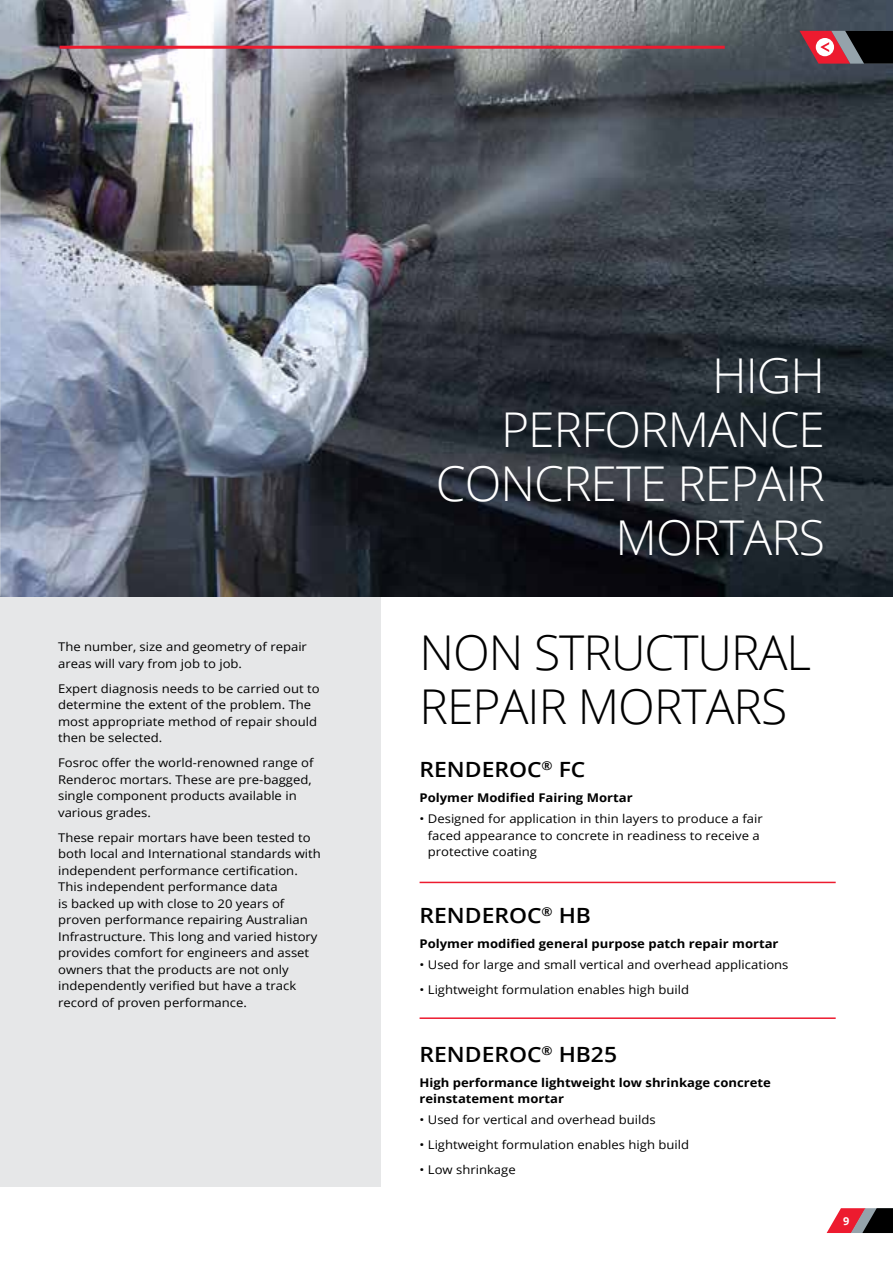
<style>
.page{position:relative;width:893px;height:1263px;background:#fff}
.page>*{position:absolute;margin:0;border:0;box-sizing:border-box;transform-origin:0 0}
.t1{font:300 48px/54px "Open Sans";letter-spacing:-.02em;color:#fff;text-align:right}
.t2{font:300 48px/54px "Open Sans";letter-spacing:-.02em;color:#000}
.t3{font:600 21px "Open Sans";color:#000;scale:1.09 1}
.t4{font:12px/16.5px "Open Sans";color:#000;scale:1.09 1}
.t5{font:700 12px/16.5px "Open Sans";color:#000;scale:1.09 1}
.t6{font:700 10.95px "Open Sans";color:#fff}
</style>
<div class="page">
<img style="left:0;top:0;width:893px;height:597px">
<hr style="left:420px;top:882px;width:416px;height:1px;background:#ed1b2f">
<hr style="left:420px;top:1017px;width:416px;height:2px;background:#ed1b2f">
<img style="left:0;top:376px;width:1px;height:221px">
<div style="left:0;top:597px;width:380px;height:589px;background:#e6e7e8"></div>
<svg style="left:827px;top:1208px;width:66px;height:25px;background:#8c424a"></svg>
<hr style="left:60px;top:46px;width:665px;height:3px;background:#ed1b2f">
<svg style="left:800px;top:31px;width:93px;height:33px;background:#6e3a42"></svg>
<p class="t4" style="left:58px;top:638px;width:230px">The number, size and geometry of repair areas will vary from job to job.</p>
<p class="t4" style="left:58px;top:680px;width:241px">Expert diagnosis needs to be carried out to determine the extent of the problem. The most appropriate method of repair should then be selected.</p>
<p class="t4" style="left:58px;top:754px;width:236px">Fosroc offer the world-renowned range of Renderoc mortars. These are pre-bagged, single component products available in various grades.</p>
<p class="t4" style="left:58px;top:829px;width:243px">These repair mortars have been tested to both local and International standards with independent performance certification.<br>This independent performance data<br>is backed up with close to 20 years of proven performance repairing Australian Infrastructure. This long and varied history provides comfort for engineers and asset owners that the products are not only independently verified but have a track record of proven performance.</p>
<h1 class="t1" style="left:436px;top:347px;width:391px">HIGH<br>PERFORMANCE<br>CONCRETE REPAIR<br>MORTARS</h1>
<h1 class="t2" style="left:420px;top:625px;width:393px">NON STRUCTURAL<br>REPAIR MORTARS</h1>
<h2 class="t3" style="left:420px;top:755px;width:154px">RENDEROC<sup>®</sup> FC</h2>
<p class="t5" style="left:420px;top:789px;width:197px">Polymer Modified Fairing Mortar</p>
<p class="t4" style="left:428px;top:810px;width:309px;text-indent:-8px">• Designed for application in thin layers to produce a fair faced appearance to concrete in readiness to receive a protective coating</p>
<h2 class="t3" style="left:420px;top:901px;width:159px">RENDEROC<sup>®</sup> HB</h2>
<p class="t5" style="left:420px;top:935px;width:331px">Polymer modified general purpose patch repair mortar</p>
<p class="t4" style="left:420px;top:956px;width:340px">• Used for large and small vertical and overhead applications</p>
<p class="t4" style="left:420px;top:981px;width:249px">• Lightweight formulation enables high build</p>
<h2 class="t3" style="left:420px;top:1039px;width:183px">RENDEROC<sup>®</sup> HB25</h2>
<p class="t5" style="left:420px;top:1074px;width:324px">High performance lightweight low shrinkage concrete reinstatement mortar</p>
<p class="t4" style="left:420px;top:1111px;width:218px">• Used for vertical and overhead builds</p>
<p class="t4" style="left:420px;top:1136px;width:249px">• Lightweight formulation enables high build</p>
<p class="t4" style="left:420px;top:1161px;width:90px">• Low shrinkage</p>
<p class="t6" style="left:843px;top:1213px;width:8px">9</p>
</div>
